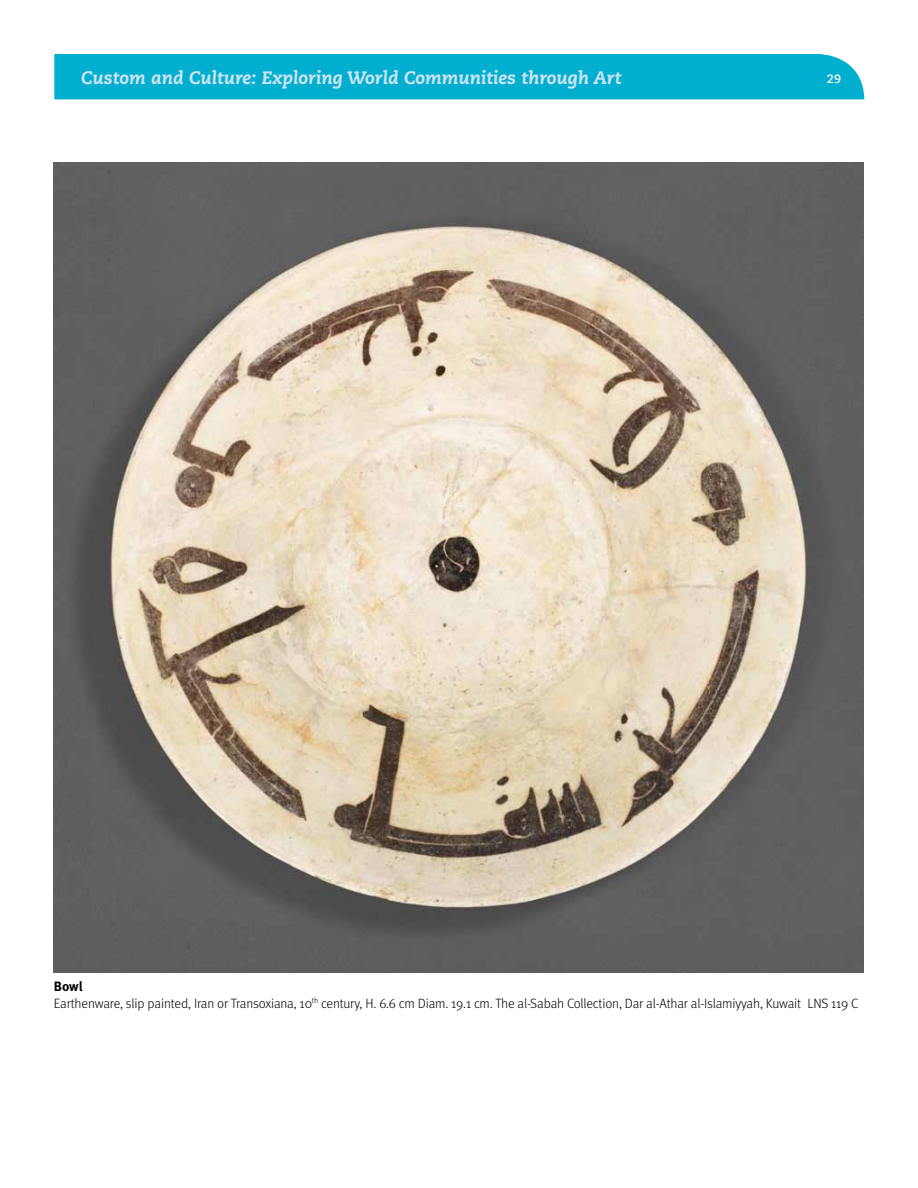
<style>
.page{position:relative;width:918px;height:1188px;background:#fff}
.page>*{position:absolute;margin:0;border:0;box-sizing:border-box;transform-origin:0 0}
.t1{font:italic 800 18px "Caecilia LT Std";color:#cbe4ef}
.t2{font:300 13.5px/16.2px "Meta OT";letter-spacing:-.01em;color:#000}
.t3{font:700 12px "Caecilia LT Std";color:#fff}
.s1{font-weight:700}
</style>
<div class="page">
<div style="left:54px;top:54px;width:810px;height:45px;background:#00aed0"></div>
<img style="left:54px;top:162px;width:810px;height:810px">
<h1 class="t1" style="left:81px;top:67px;width:542px">Custom and Culture: Exploring World Communities through Art</h1>
<p class="t3" style="left:827px;top:72px;width:16px">29</p>
<p class="t2" style="left:54px;top:979px;width:806px"><span class="s1">Bowl<br></span>Earthenware, slip painted, Iran or Transoxiana, 10<sup>th</sup> century, H. 6.6 cm Diam. 19.1 cm. The al-Sabah Collection, Dar al-Athar al-Islamiyyah, Kuwait LNS 119 C</p>
</div>
